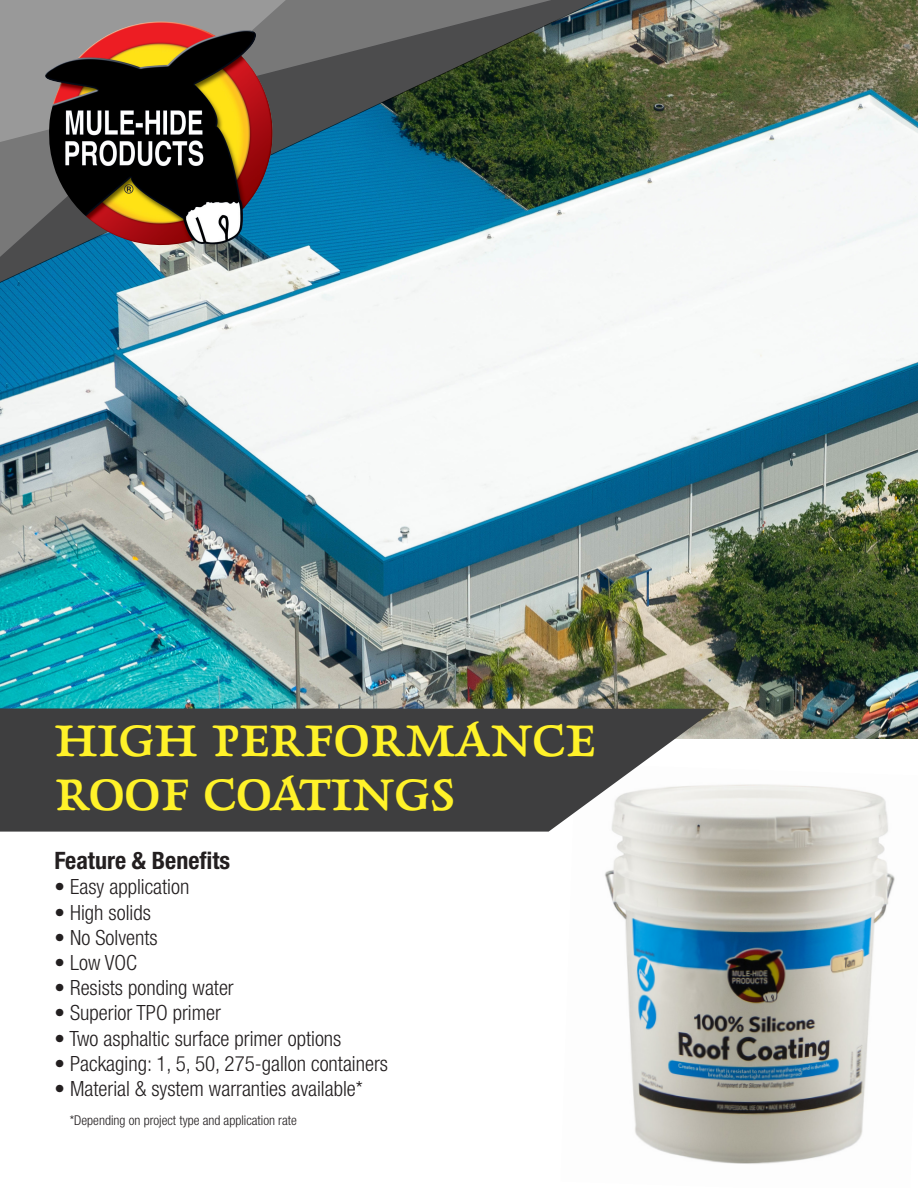
<style>
.page{position:relative;width:918px;height:1188px;background:#fff}
.page>*{position:absolute;margin:0;border:0;box-sizing:border-box;transform-origin:0 0}
.t1{font:700 45px/54px "Hadriano";color:#fff229}
.t2{font:700 condensed 24px "Helvetica Neue LT Std";color:#231f20}
.t3{font:300 condensed 21px "Helvetica Neue LT Std";color:#231f20}
.t4{font:300 condensed 13.5px "Helvetica Neue LT Std";color:#231f20}
</style>
<div class="page">
<img style="left:0;top:0;width:918px;height:739px">
<svg style="left:0;top:0;width:629px;height:289px"></svg>
<svg style="left:0;top:146px;width:300px;height:121px"></svg>
<svg style="left:0;top:0;width:601px;height:146px"></svg>
<img style="left:43px;top:22px;width:229px;height:227px">
<img style="left:605px;top:784px;width:290px;height:380px">
<svg style="left:0;top:708px;width:716px;height:124px;fill:#3e3e3f"></svg>
<h1 class="t1" style="left:55px;top:713px;width:541px">HIGH PERFORMANCE<br>ROOF COATINGS</h1>
<p class="t2" style="left:55px;top:846px;width:177px">Feature &amp; Benefits</p>
<p class="t3" style="left:55px;top:875px;width:136px">• Easy application</p>
<p class="t3" style="left:55px;top:900px;width:98px">• High solids</p>
<p class="t3" style="left:55px;top:925px;width:104px">• No Solvents</p>
<p class="t3" style="left:55px;top:951px;width:84px">• Low VOC</p>
<p class="t3" style="left:55px;top:976px;width:181px">• Resists ponding water</p>
<p class="t3" style="left:55px;top:1001px;width:168px">• Superior TPO primer</p>
<p class="t3" style="left:55px;top:1026px;width:288px">• Two asphaltic surface primer options</p>
<p class="t3" style="left:55px;top:1051px;width:335px">• Packaging: 1, 5, 50, 275-gallon containers</p>
<p class="t3" style="left:55px;top:1077px;width:310px">• Material &amp; system warranties available*</p>
<p class="t4" style="left:70px;top:1112px;width:229px">*Depending on project type and application rate</p>
</div>
